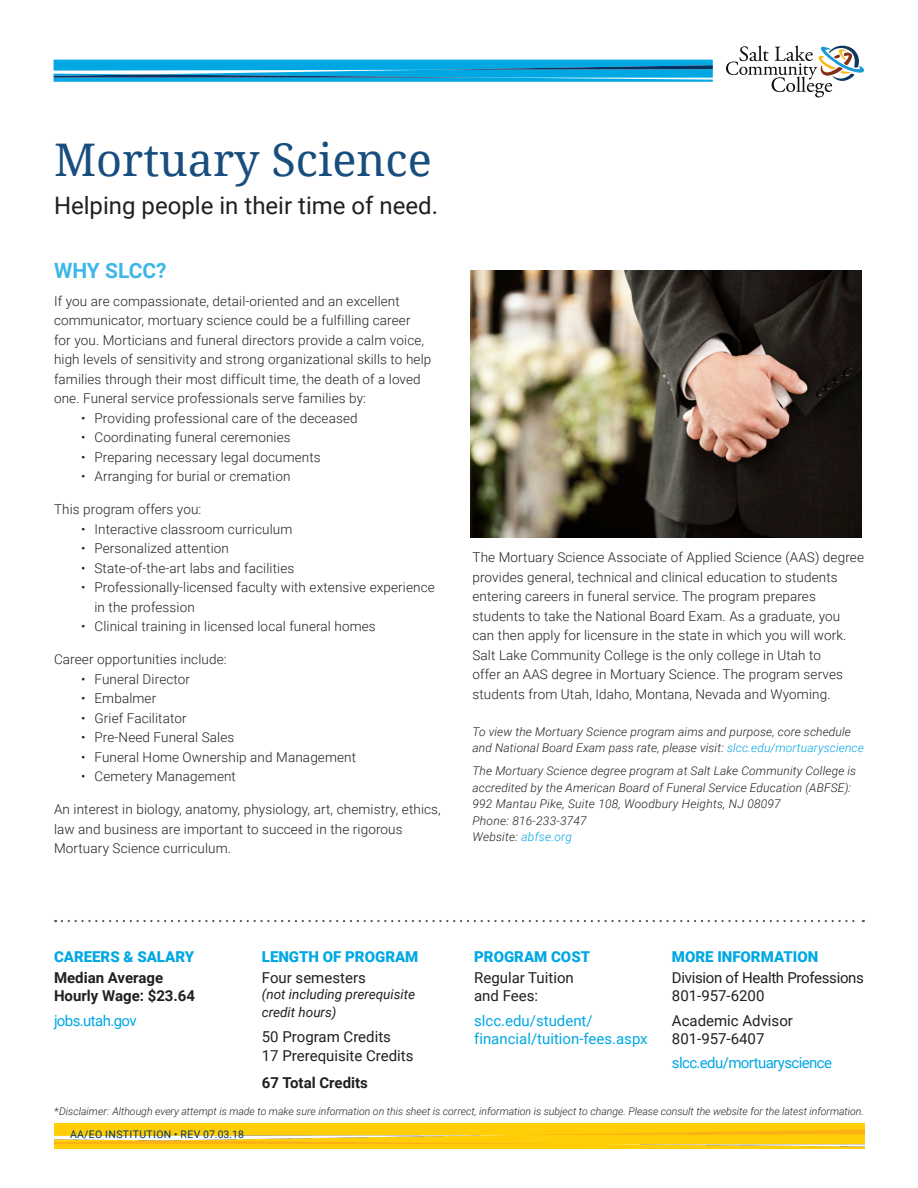
<style>
.page{position:relative;width:918px;height:1188px;background:#fff}
.page>*{position:absolute;margin:0;border:0;box-sizing:border-box;transform-origin:0 0}
.t1{font:45px "Droid Serif";color:#184e7e}
.t2{font:24px "Roboto";color:#231f20}
.t3{font:700 21px "Roboto";color:#3fb6e8}
.t4{font:15px/18px "Roboto";color:#231f20}
.t5{font:900 15px "Roboto";color:#00a8e3}
.t6{font:700 15px/18px "Roboto";color:#231f20}
.t7{font:15px/18px "Roboto";letter-spacing:-.005em;color:#00a8e3}
.t8{font:15px "Roboto";letter-spacing:-.04em;color:#00a8e3}
.t9{font:15px "Roboto";letter-spacing:-.02em;color:#231f20}
.t10{font:300 13.5px/19.5px "Roboto";letter-spacing:.01em;color:#231f20}
.t11{font:italic 13.5px/18px "Roboto";color:#231f20}
.t12{font:italic 300 12px/16.5px "Roboto";letter-spacing:.01em;color:#231f20}
.t13{font:italic 300 12px "Roboto";letter-spacing:.02em;color:#00a8e3}
.t14{font:italic 300 10.5px "Roboto";color:#231f20}
.t15{font:10.5px "Roboto";letter-spacing:.035em;color:#003466}
.s1{color:#00a8e3}
.s2{color:#231f20}
</style>
<div class="page">
<svg style="left:62px;top:920px;width:802px;height:2px"></svg>
<svg style="left:726px;top:46px;width:138px;height:51px"></svg>
<svg style="left:54px;top:60px;width:659px;height:22px;background:#1aa6da"></svg>
<img style="left:470px;top:270px;width:392px;height:268px">
<img style="left:54px;top:1124px;width:811px;height:25px">
<p class="t1" style="left:54px;top:134px;width:379px">Mortuary Science</p>
<p class="t2" style="left:54px;top:188px;width:386px">Helping people in their time of need.</p>
<p class="t3" style="left:54px;top:255px;width:114px">WHY SLCC?</p>
<p class="t10" style="left:54px;top:291px;width:379px">If you are compassionate, detail-oriented and an excellent communicator, mortuary science could be a fulfilling career<br>for you. Morticians and funeral directors provide a calm voice, high levels of sensitivity and strong organizational skills to help families through their most difficult time, the death of a loved one. Funeral service professionals serve families by:</p>
<p class="t10" style="left:81px;top:408px;width:278px">• Providing professional care of the deceased</p>
<p class="t10" style="left:81px;top:427px;width:211px">• Coordinating funeral ceremonies</p>
<p class="t10" style="left:81px;top:447px;width:241px">• Preparing necessary legal documents</p>
<p class="t10" style="left:81px;top:466px;width:211px">• Arranging for burial or cremation</p>
<p class="t10" style="left:54px;top:499px;width:149px">This program offers you:</p>
<p class="t10" style="left:81px;top:519px;width:213px">• Interactive classroom curriculum</p>
<p class="t10" style="left:81px;top:538px;width:150px">• Personalized attention</p>
<p class="t10" style="left:81px;top:558px;width:215px">• State-of-the-art labs and facilities</p>
<p class="t10" style="left:94px;top:577px;width:342px;text-indent:-14px">• Professionally-licensed faculty with extensive experience in the profession</p>
<p class="t10" style="left:81px;top:616px;width:296px">• Clinical training in licensed local funeral homes</p>
<p class="t10" style="left:54px;top:649px;width:174px">Career opportunities include:</p>
<p class="t10" style="left:81px;top:669px;width:111px">• Funeral Director</p>
<p class="t10" style="left:81px;top:688px;width:77px">• Embalmer</p>
<p class="t10" style="left:81px;top:708px;width:107px">• Grief Facilitator</p>
<p class="t10" style="left:81px;top:727px;width:155px">• Pre-Need Funeral Sales</p>
<p class="t10" style="left:81px;top:747px;width:277px">• Funeral Home Ownership and Management</p>
<p class="t10" style="left:81px;top:766px;width:156px">• Cemetery Management</p>
<p class="t10" style="left:54px;top:799px;width:388px">An interest in biology, anatomy, physiology, art, chemistry, ethics, law and business are important to succeed in the rigorous<br>Mortuary Science curriculum.</p>
<p class="t10" style="left:472px;top:547px;width:393px">The Mortuary Science Associate of Applied Science (AAS) degree provides general, technical and clinical education to students entering careers in funeral service. The program prepares students to take the National Board Exam. As a graduate, you can then apply for licensure in the state in which you will work.<br>Salt Lake Community College is the only college in Utah to<br>offer an AAS degree in Mortuary Science. The program serves students from Utah, Idaho, Montana, Nevada and Wyoming.</p>
<p class="t12" style="left:472px;top:723px;width:393px">To view the Mortuary Science program aims and purpose, core schedule and National Board Exam pass rate, please visit: <span class="s1">slcc.edu/mortuaryscience</span></p>
<p class="t12" style="left:472px;top:762px;width:385px">The Mortuary Science degree program at Salt Lake Community College is accredited by the American Board of Funeral Service Education (ABFSE):</p>
<p class="t12" style="left:472px;top:795px;width:310px">992 Mantau Pike, Suite 108, Woodbury Heights, NJ 08097</p>
<p class="t12" style="left:472px;top:812px;width:116px">Phone: 816-233-3747</p>
<p class="t13" style="left:472px;top:829px;width:101px"><span class="s2">Website:</span> abfse.org</p>
<p class="t5" style="left:54px;top:946px;width:142px">CAREERS &amp; SALARY</p>
<p class="t5" style="left:262px;top:946px;width:158px">LENGTH OF PROGRAM</p>
<p class="t5" style="left:474px;top:946px;width:118px">PROGRAM COST</p>
<p class="t5" style="left:672px;top:946px;width:148px">MORE INFORMATION</p>
<p class="t6" style="left:54px;top:968px;width:143px">Median Average<br>Hourly Wage: $23.64</p>
<p class="t8" style="left:54px;top:1010px;width:84px">jobs.utah.gov</p>
<p class="t4" style="left:262px;top:968px;width:105px">Four semesters</p>
<p class="t11" style="left:262px;top:985px;width:155px">(not including prerequisite credit hours)</p>
<p class="t4" style="left:262px;top:1027px;width:131px">50 Program Credits</p>
<p class="t4" style="left:262px;top:1046px;width:153px">17 Prerequisite Credits</p>
<p class="t6" style="left:262px;top:1073px;width:108px">67 Total Credits</p>
<p class="t4" style="left:474px;top:968px;width:101px">Regular Tuition and Fees:</p>
<p class="t7" style="left:474px;top:1011px;width:175px">slcc.edu/student/ financial/tuition-fees.aspx</p>
<p class="t9" style="left:672px;top:967px;width:194px">Division of Health Professions</p>
<p class="t4" style="left:672px;top:986px;width:94px">801-957-6200</p>
<p class="t4" style="left:672px;top:1011px;width:123px">Academic Advisor</p>
<p class="t4" style="left:672px;top:1029px;width:94px">801-957-6407</p>
<p class="t8" style="left:672px;top:1052px;width:162px">slcc.edu/mortuaryscience</p>
<p class="t14" style="left:54px;top:1104px;width:812px">*Disclaimer: Although every attempt is made to make sure information on this sheet is correct, information is subject to change. Please consult the website for the latest information.</p>
<p class="t15" style="left:70px;top:1127px;width:176px">AA/EO INSTITUTION • REV 07.03.18</p>
</div>
